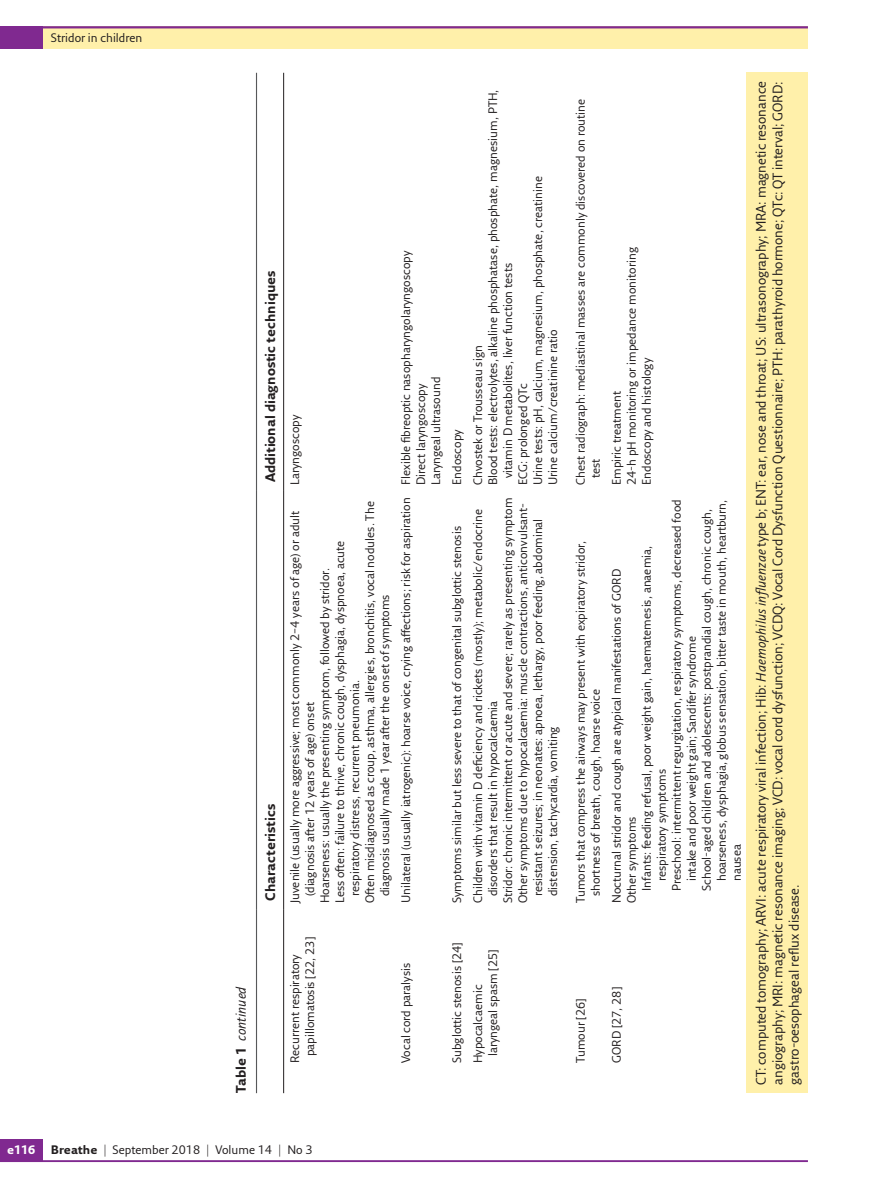
<style>
.page{position:relative;width:893px;height:1191px;background:#fff}
.page>*{position:absolute;margin:0;border:0;box-sizing:border-box;transform-origin:0 0}
.t1{font:13.5px/16.5px "Fresco Sans Pro";color:#231f20;text-align:justify}
.t2{font:700 13.5px "Fresco Sans Pro";color:#231f20}
.t3{font:italic 13.5px "Fresco Sans Pro";color:#231f20}
.t4{font:12px/15px "Fresco Sans Pro";color:#231f20}
.t5{font:700 12px "Fresco Sans Pro";color:#fff}
.s1{font-weight:700;font-style:normal}
.s2{font-style:italic}
.s3{font-weight:700}
</style>
<div class="page">
<hr style="left:0;top:1160px;width:808px;height:2px;background:#802990">
<div style="left:0;top:1138px;width:43px;height:23px;background:#802990"></div>
<div style="left:0;top:26px;width:808px;height:23px;background:#fff0aa"></div>
<hr style="left:0;top:26px;width:808px;height:2px;background:#802990">
<div style="left:0;top:26px;width:43px;height:23px;background:#802990"></div>
<div style="left:747px;top:73px;width:61px;height:1020px;background:#fff0aa"></div>
<hr style="left:256px;top:909px;width:1px;height:184px;background:#57585a">
<hr style="left:256px;top:491px;width:1px;height:418px;background:#57585a">
<hr style="left:256px;top:73px;width:1px;height:418px;background:#57585a">
<hr style="left:283px;top:909px;width:1px;height:184px;background:#231f20">
<hr style="left:283px;top:491px;width:1px;height:418px;background:#231f20">
<hr style="left:283px;top:73px;width:1px;height:418px;background:#231f20">
<p class="t4" style="left:51px;top:30px;width:93px">Stridor in children</p>
<p class="t3" style="left:233px;top:1093px;width:108px;rotate:-90deg"><span class="s1">Table 1</span> continued</p>
<p class="t2" style="left:262px;top:482px;width:213px;rotate:-90deg">Additional diagnostic techniques</p>
<p class="t2" style="left:262px;top:900px;width:98px;rotate:-90deg">Characteristics</p>
<p class="t4" style="left:287px;top:485px;width:72px;rotate:-90deg">Laryngoscopy</p>
<p class="t4" style="left:362px;top:903px;width:403px;rotate:-90deg">Often misdiagnosed as croup, asthma, allergies, bronchitis, vocal nodules. The</p>
<p class="t4" style="left:287px;top:903px;width:393px;rotate:-90deg">Juvenile (usually more aggressive; most commonly 2–4 years of age) or adult</p>
<p class="t4" style="left:332px;top:903px;width:364px;rotate:-90deg">Less often: failure to thrive, chronic cough, dysphagia, dyspnoea, acute</p>
<p class="t4" style="left:317px;top:903px;width:337px;rotate:-90deg">Hoarseness: usually the presenting symptom, followed by stridor.</p>
<p class="t4" style="left:377px;top:896px;width:303px;rotate:-90deg">diagnosis usually made 1 year after the onset of symptoms</p>
<p class="t4" style="left:347px;top:896px;width:218px;rotate:-90deg">respiratory distress, recurrent pneumonia.</p>
<p class="t4" style="left:302px;top:896px;width:196px;rotate:-90deg">(diagnosis after 12 years of age) onset</p>
<p class="t4" style="left:398px;top:485px;width:235px;text-indent:-418px;rotate:-90deg">Unilateral (usually iatrogenic): hoarse voice, crying affections; risk for aspiration Flexible fibreoptic nasopharyngolaryngoscopy<br>Direct laryngoscopy<br>Laryngeal ultrasound</p>
<p class="t4" style="left:449px;top:485px;width:57px;rotate:-90deg">Endoscopy</p>
<p class="t4" style="left:449px;top:903px;width:378px;rotate:-90deg">Symptoms similar but less severe to that of congenital subglottic stenosis</p>
<p class="t4" style="left:485px;top:485px;width:397px;rotate:-90deg">Blood tests: electrolytes, alkaline phosphatase, phosphate, magnesium, PTH,</p>
<p class="t4" style="left:530px;top:485px;width:310px;rotate:-90deg">Urine tests: pH, calcium, magnesium, phosphate, creatinine</p>
<p class="t4" style="left:500px;top:478px;width:217px;rotate:-90deg">vitamin D metabolites, liver function tests</p>
<p class="t4" style="left:545px;top:485px;width:157px;rotate:-90deg">Urine calcium/creatinine ratio</p>
<p class="t4" style="left:470px;top:485px;width:141px;rotate:-90deg">Chvostek or Trousseau sign</p>
<p class="t4" style="left:515px;top:485px;width:103px;rotate:-90deg">ECG: prolonged QTc</p>
<p class="t4" style="left:500px;top:903px;width:407px;rotate:-90deg">Stridor: chronic intermittent or acute and severe; rarely as presenting symptom</p>
<p class="t4" style="left:515px;top:903px;width:401px;rotate:-90deg">Other symptoms due to hypocalcaemia: muscle contractions, anticonvulsant-</p>
<p class="t4" style="left:470px;top:903px;width:395px;rotate:-90deg">Children with vitamin D deficiency and rickets (mostly); metabolic/endocrine</p>
<p class="t4" style="left:530px;top:896px;width:379px;rotate:-90deg">resistant seizures; in neonates: apnoea, lethargy, poor feeding, abdominal</p>
<p class="t4" style="left:485px;top:896px;width:197px;rotate:-90deg">disorders that result in hypocalcaemia</p>
<p class="t4" style="left:545px;top:896px;width:171px;rotate:-90deg">distension, tachycardia, vomiting</p>
<p class="t4" style="left:287px;top:1056px;width:121px;text-indent:-7px;rotate:-90deg">Recurrent respiratory papillomatosis [22, 23]</p>
<p class="t4" style="left:398px;top:1063px;width:102px;rotate:-90deg">Vocal cord paralysis</p>
<p class="t4" style="left:449px;top:1063px;width:122px;rotate:-90deg">Subglottic stenosis [24]</p>
<p class="t4" style="left:470px;top:1056px;width:108px;text-indent:-7px;rotate:-90deg">Hypocalcaemic laryngeal spasm [25]</p>
<p class="t4" style="left:573px;top:478px;width:381px;text-indent:-7px;rotate:-90deg">Chest radiograph: mediastinal masses are commonly discovered on routine test</p>
<p class="t4" style="left:573px;top:896px;width:357px;text-indent:-7px;rotate:-90deg">Tumors that compress the airways may present with expiratory stridor, shortness of breath, cough, hoarse voice</p>
<p class="t4" style="left:609px;top:485px;width:239px;rotate:-90deg">Empiric treatment<br>24-h pH monitoring or impedance monitoring<br>Endoscopy and histology</p>
<p class="t4" style="left:669px;top:891px;width:393px;rotate:-90deg">Preschool: intermittent regurgitation, respiratory symptoms, decreased food</p>
<p class="t4" style="left:699px;top:891px;width:384px;rotate:-90deg">School-aged children and adolescents: postprandial cough, chronic cough,</p>
<p class="t4" style="left:714px;top:881px;width:383px;rotate:-90deg">hoarseness, dysphagia, globus sensation, bitter taste in mouth, heartburn,</p>
<p class="t4" style="left:639px;top:891px;width:347px;rotate:-90deg">Infants: feeding refusal, poor weight gain, haematemesis, anaemia,</p>
<p class="t4" style="left:609px;top:903px;width:335px;rotate:-90deg">Nocturnal stridor and cough are atypical manifestations of GORD<br>Other symptoms</p>
<p class="t4" style="left:684px;top:881px;width:246px;rotate:-90deg">intake and poor weight gain; Sandifer syndrome</p>
<p class="t4" style="left:654px;top:881px;width:114px;rotate:-90deg">respiratory symptoms</p>
<p class="t4" style="left:729px;top:881px;width:39px;rotate:-90deg">nausea</p>
<p class="t4" style="left:573px;top:1063px;width:66px;rotate:-90deg">Tumour [26]</p>
<p class="t4" style="left:609px;top:1063px;width:78px;rotate:-90deg">GORD [27, 28]</p>
<p class="t1" style="left:753px;top:1084px;width:1005px;rotate:-90deg">CT: computed tomography; ARVI: acute respiratory viral infection; Hib: <span class="s2">Haemophilus influenzae</span> type b; ENT: ear, nose and throat; US: ultrasonography; MRA: magnetic resonance angiography; MRI: magnetic resonance imaging; VCD: vocal cord dysfunction; VCDQ: Vocal Cord Dysfunction Questionnaire; PTH: parathyroid hormone; QTc: QT interval; GORD: gastro-oesophageal reflux disease.</p>
<p class="t5" style="left:7px;top:1142px;width:30px">e116</p>
<p class="t4" style="left:51px;top:1142px;width:263px"><span class="s3">Breathe</span> | September 2018 | Volume 14 | No 3</p>
</div>
